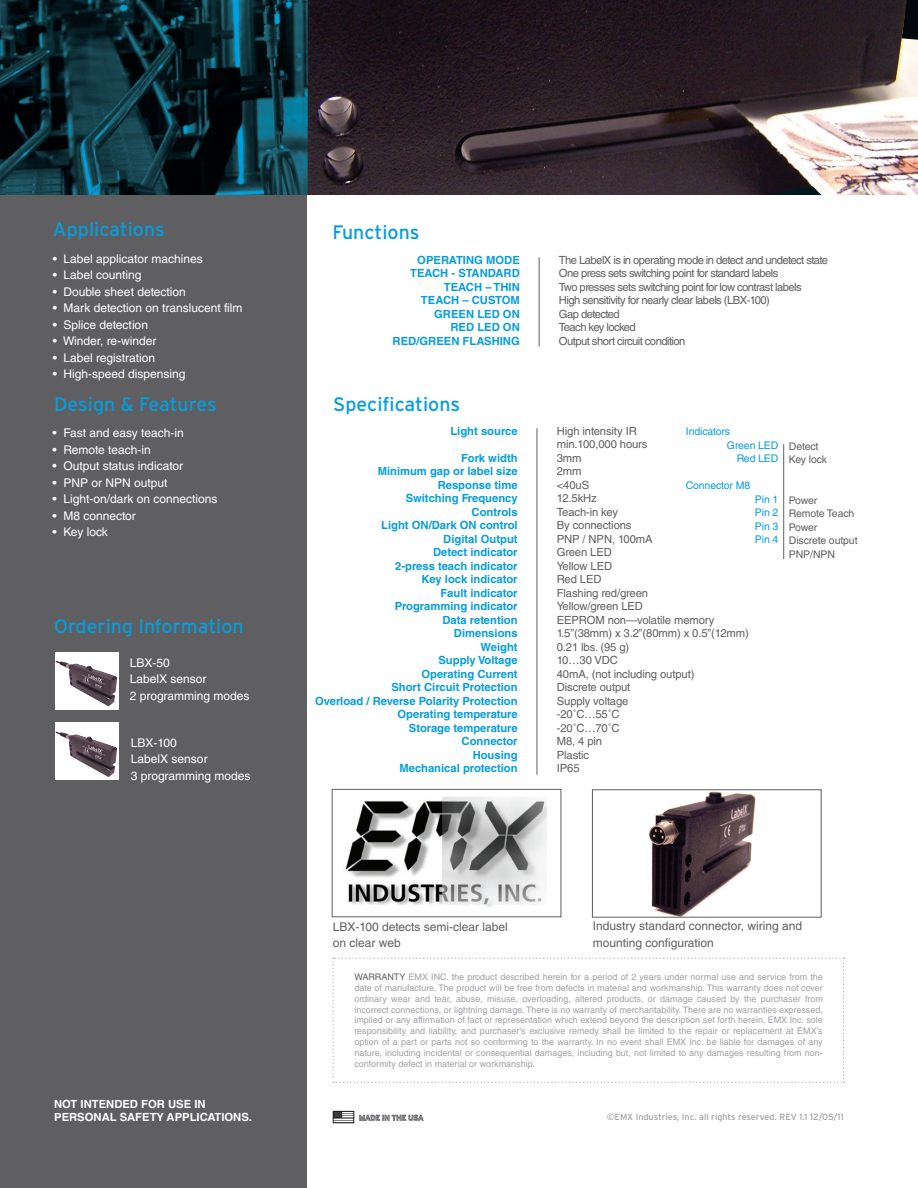
<style>
.page{position:relative;width:918px;height:1188px;background:#fff}
.page>*{position:absolute;margin:0;border:0;box-sizing:border-box;transform-origin:0 0}
.t1{font:19.5px "Interstate";color:#069ddc}
.t2{font:12px "Helvetica LT Std";color:#fff}
.t3{font:12px/16.5px "Helvetica LT Std";color:#5f5f62}
.t4{font:700 11.25px "Helvetica LT Std";color:#069ddc}
.t5{font:11.25px "Helvetica LT Std";letter-spacing:-.05em;color:#5f5f62}
.t6{font:11.25px "Helvetica LT Std";letter-spacing:-.01em;color:#5f5f62}
.t7{font:700 11.25px "Helvetica LT Std";color:#fff}
.t8{font:10.5px/13.5px "Helvetica LT Std";letter-spacing:-.01em;color:#5f5f62}
.t9{font:10.5px "Helvetica LT Std";letter-spacing:-.01em;color:#069ddc}
.t10{font:9px/10.8px "Helvetica LT Std";color:#a0a1a5;text-align:justify}
.t11{font:9px "Interstate";color:#a0a1a5}
.t12{font:7.5px "Interstate";color:#a0a1a5}
.s1{color:#5f5f62}
</style>
<div class="page">
<img style="left:649px;top:791px;width:107px;height:125px">
<div style="left:592px;top:789px;width:230px;height:129px;border:1px solid #5f5f62"></div>
<div style="left:332px;top:789px;width:229px;height:128px;border:1px solid #5f5f62"></div>
<div style="left:0;top:0;width:306px;height:1188px;background:#5f5f62"></div>
<div style="left:333px;top:1111px;width:21px;height:12px;border:1px solid #231f20"></div>
<svg style="left:333px;top:1112px;width:91px;height:11px"></svg>
<svg style="left:56px;top:652px;width:63px;height:57px;background:#bfbabd"></svg>
<img style="left:56px;top:658px;width:14px;height:12px">
<hr style="left:539px;top:257px;width:1px;height:89px;background:#5f5f62">
<hr style="left:537px;top:428px;width:1px;height:347px;background:#5f5f62">
<svg style="left:333px;top:958px;width:512px;height:125px"></svg>
<hr style="left:783px;top:444px;width:1px;height:115px;background:#5f5f62">
<svg style="left:56px;top:723px;width:63px;height:57px;background:#c0babe"></svg>
<img style="left:56px;top:729px;width:14px;height:12px">
<img style="left:345px;top:797px;width:202px;height:110px">
<img style="left:0;top:0;width:308px;height:195px">
<img style="left:308px;top:0;width:610px;height:195px">
<p class="t1" style="left:53px;top:219px;width:114px">Applications</p>
<p class="t2" style="left:53px;top:251px;width:152px">• Label applicator machines</p>
<p class="t2" style="left:53px;top:268px;width:90px">• Label counting</p>
<p class="t2" style="left:53px;top:284px;width:135px">• Double sheet detection</p>
<p class="t2" style="left:53px;top:301px;width:191px">• Mark detection on translucent film</p>
<p class="t2" style="left:53px;top:317px;width:97px">• Splice detection</p>
<p class="t2" style="left:53px;top:334px;width:105px">• Winder, re-winder</p>
<p class="t2" style="left:53px;top:350px;width:104px">• Label registration</p>
<p class="t2" style="left:53px;top:367px;width:134px">• High-speed dispensing</p>
<p class="t1" style="left:54px;top:393px;width:164px">Design &amp; Features</p>
<p class="t2" style="left:53px;top:426px;width:133px">• Fast and easy teach-in</p>
<p class="t2" style="left:53px;top:443px;width:100px">• Remote teach-in</p>
<p class="t2" style="left:53px;top:459px;width:132px">• Output status indicator</p>
<p class="t2" style="left:53px;top:476px;width:116px">• PNP or NPN output</p>
<p class="t2" style="left:53px;top:492px;width:167px">• Light-on/dark on connections</p>
<p class="t2" style="left:53px;top:509px;width:85px">• M8 connector</p>
<p class="t2" style="left:53px;top:525px;width:57px">• Key lock</p>
<p class="t1" style="left:54px;top:615px;width:191px">Ordering Information</p>
<p class="t2" style="left:130px;top:655px;width:42px">LBX-50</p>
<p class="t2" style="left:130px;top:672px;width:78px">LabelX sensor</p>
<p class="t2" style="left:130px;top:688px;width:121px">2 programming modes</p>
<p class="t2" style="left:131px;top:735px;width:48px">LBX-100</p>
<p class="t2" style="left:131px;top:752px;width:78px">LabelX sensor</p>
<p class="t2" style="left:131px;top:768px;width:121px">3 programming modes</p>
<p class="t7" style="left:54px;top:1097px;width:153px">NOT INTENDED FOR USE IN</p>
<p class="t7" style="left:54px;top:1110px;width:199px">PERSONAL SAFETY APPLICATIONS.</p>
<p class="t1" style="left:332px;top:221px;width:89px">Functions</p>
<p class="t4" style="left:417px;top:253px;width:104px">OPERATING MODE</p>
<p class="t4" style="left:410px;top:267px;width:111px">TEACH - STANDARD</p>
<p class="t4" style="left:444px;top:280px;width:77px">TEACH – THIN</p>
<p class="t4" style="left:421px;top:294px;width:100px">TEACH – CUSTOM</p>
<p class="t4" style="left:434px;top:307px;width:87px">GREEN LED ON</p>
<p class="t4" style="left:450px;top:321px;width:71px">RED LED ON</p>
<p class="t4" style="left:393px;top:334px;width:129px">RED/GREEN FLASHING</p>
<p class="t1" style="left:333px;top:394px;width:129px">Specifications</p>
<p class="t4" style="left:450px;top:424px;width:69px">Light source</p>
<p class="t4" style="left:461px;top:451px;width:58px">Fork width</p>
<p class="t4" style="left:378px;top:464px;width:141px">Minimum gap or label size</p>
<p class="t4" style="left:438px;top:478px;width:81px">Response time</p>
<p class="t4" style="left:406px;top:491px;width:113px">Switching Frequency</p>
<p class="t4" style="left:472px;top:505px;width:48px">Controls</p>
<p class="t4" style="left:381px;top:518px;width:138px">Light ON/Dark ON control</p>
<p class="t4" style="left:443px;top:532px;width:76px">Digital Output</p>
<p class="t4" style="left:433px;top:545px;width:86px">Detect indicator</p>
<p class="t4" style="left:395px;top:559px;width:124px">2-press teach indicator</p>
<p class="t4" style="left:422px;top:572px;width:98px">Key lock indicator</p>
<p class="t4" style="left:441px;top:586px;width:79px">Fault indicator</p>
<p class="t4" style="left:395px;top:599px;width:124px">Programming indicator</p>
<p class="t4" style="left:442px;top:613px;width:77px">Data retention</p>
<p class="t4" style="left:454px;top:626px;width:65px">Dimensions</p>
<p class="t4" style="left:481px;top:640px;width:39px">Weight</p>
<p class="t4" style="left:438px;top:653px;width:81px">Supply Voltage</p>
<p class="t4" style="left:421px;top:667px;width:98px">Operating Current</p>
<p class="t4" style="left:391px;top:680px;width:128px">Short Circuit Protection</p>
<p class="t4" style="left:315px;top:694px;width:204px">Overload / Reverse Polarity Protection</p>
<p class="t4" style="left:398px;top:707px;width:122px">Operating temperature</p>
<p class="t4" style="left:409px;top:721px;width:110px">Storage temperature</p>
<p class="t4" style="left:462px;top:734px;width:58px">Connector</p>
<p class="t4" style="left:473px;top:748px;width:46px">Housing</p>
<p class="t4" style="left:399px;top:761px;width:120px">Mechanical protection</p>
<p class="t5" style="left:559px;top:253px;width:271px">The LabelX is in operating mode in detect and undetect state</p>
<p class="t5" style="left:559px;top:267px;width:221px">One press sets switching point for standard labels</p>
<p class="t5" style="left:559px;top:280px;width:244px">Two presses sets switching point for low contrast labels</p>
<p class="t5" style="left:559px;top:294px;width:213px">High sensitivity for nearly clear labels (LBX-100)</p>
<p class="t5" style="left:559px;top:307px;width:62px">Gap detected</p>
<p class="t5" style="left:559px;top:321px;width:78px">Teach key locked</p>
<p class="t5" style="left:559px;top:334px;width:128px">Output short circuit condition</p>
<p class="t6" style="left:557px;top:424px;width:82px">High intensity IR</p>
<p class="t6" style="left:557px;top:438px;width:92px">min.100,000 hours</p>
<p class="t5" style="left:557px;top:451px;width:26px">3mm</p>
<p class="t5" style="left:557px;top:465px;width:26px">2mm</p>
<p class="t5" style="left:557px;top:478px;width:34px">&lt;40uS</p>
<p class="t5" style="left:557px;top:492px;width:42px">12.5kHz</p>
<p class="t6" style="left:557px;top:505px;width:63px">Teach-in key</p>
<p class="t6" style="left:557px;top:519px;width:76px">By connections</p>
<p class="t6" style="left:557px;top:532px;width:97px">PNP / NPN, 100mA</p>
<p class="t6" style="left:557px;top:546px;width:57px">Green LED</p>
<p class="t6" style="left:557px;top:559px;width:57px">Yellow LED</p>
<p class="t5" style="left:557px;top:573px;width:46px">Red LED</p>
<p class="t6" style="left:557px;top:586px;width:93px">Flashing red/green</p>
<p class="t6" style="left:557px;top:600px;width:88px">Yellow/green LED</p>
<p class="t6" style="left:557px;top:613px;width:159px">EEPROM non—volatile memory</p>
<p class="t6" style="left:557px;top:627px;width:194px">1.5”(38mm) x 3.2”(80mm) x 0.5”(12mm)</p>
<p class="t5" style="left:557px;top:640px;width:74px">0.21 lbs. (95 g)</p>
<p class="t5" style="left:557px;top:654px;width:63px">10…30 VDC</p>
<p class="t6" style="left:557px;top:667px;width:139px">40mA, (not including output)</p>
<p class="t6" style="left:557px;top:681px;width:75px">Discrete output</p>
<p class="t6" style="left:557px;top:694px;width:73px">Supply voltage</p>
<p class="t5" style="left:557px;top:708px;width:64px">-20˚C…55˚C</p>
<p class="t5" style="left:557px;top:721px;width:64px">-20˚C…70˚C</p>
<p class="t5" style="left:557px;top:735px;width:47px">M8, 4 pin</p>
<p class="t6" style="left:557px;top:748px;width:34px">Plastic</p>
<p class="t5" style="left:557px;top:762px;width:24px">IP65</p>
<p class="t9" style="left:686px;top:426px;width:46px">Indicators</p>
<p class="t9" style="left:727px;top:439px;width:53px">Green LED</p>
<p class="t9" style="left:737px;top:453px;width:43px">Red LED</p>
<p class="t9" style="left:686px;top:480px;width:66px">Connector M8</p>
<p class="t9" style="left:755px;top:493px;width:25px">Pin 1</p>
<p class="t9" style="left:755px;top:507px;width:25px">Pin 2</p>
<p class="t9" style="left:755px;top:520px;width:25px">Pin 3</p>
<p class="t9" style="left:755px;top:534px;width:25px">Pin 4</p>
<p class="t8" style="left:789px;top:439px;width:31px">Detect</p>
<p class="t8" style="left:789px;top:453px;width:40px">Key lock</p>
<p class="t8" style="left:789px;top:493px;width:30px">Power</p>
<p class="t8" style="left:789px;top:507px;width:67px">Remote Teach</p>
<p class="t8" style="left:789px;top:520px;width:30px">Power</p>
<p class="t8" style="left:789px;top:534px;width:70px">Discrete output<br>PNP/NPN</p>
<p class="t3" style="left:333px;top:918px;width:177px">LBX-100 detects semi-clear label</p>
<p class="t3" style="left:333px;top:935px;width:69px">on clear web</p>
<p class="t3" style="left:593px;top:918px;width:211px">Industry standard connector, wiring and mounting configuration</p>
<p class="t10" style="left:354px;top:972px;width:470px"><span class="s1">WARRANTY</span> EMX INC. the product described herein for a period of 2 years under normal use and service from the date of manufacture. The product will be free from defects in material and workmanship. This warranty does not cover ordinary wear and tear, abuse, misuse, overloading, altered products, or damage caused by the purchaser from incorrect connections, or lightning damage. There is no warranty of merchantability. There are no warranties expressed, implied or any affirmation of fact or representation which extend beyond the description set forth herein. EMX Inc. sole responsibility and liability, and purchaser’s exclusive remedy shall be limited to the repair or replacement at EMX’s option of a part or parts not so conforming to the warranty. In no event shall EMX Inc. be liable for damages of any nature, including incidental or consequential damages, including but, not limited to any damages resulting from non&shy;conformity defect in material or workmanship.</p>
<p class="t12" style="left:359px;top:1114px;width:66px">MADE IN THE USA</p>
<p class="t11" style="left:607px;top:1112px;width:238px">©EMX Industries, Inc. all rights reserved. REV 1.1 12/05/11</p>
</div>
